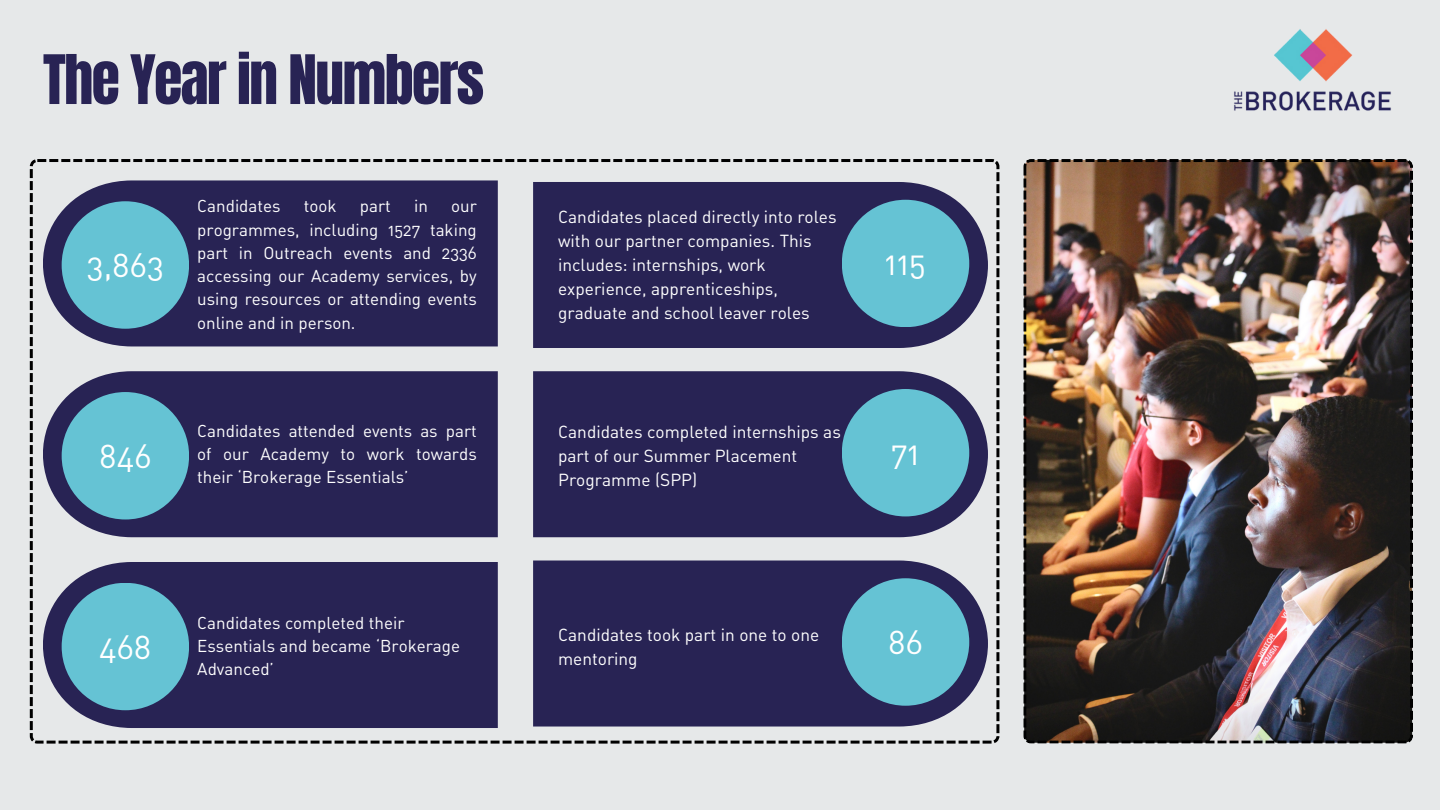
<style>
.page{position:relative;width:1440px;height:810px;background:#e6e8e9}
.page>*{position:absolute;margin:0;border:0;box-sizing:border-box;transform-origin:0 0}
.t1{font:57.9px "Anton";letter-spacing:-.03em;color:#282354}
.t2{font:32.6px "DIN Regular Alternate";color:#fff}
.t3{font:17.2px/24px "DIN Regular Alternate";color:#fff}
.t4{font:17px/23.2px "DIN Regular Alternate";color:#fff;text-align:justify}
</style>
<div class="page">
<img style="left:1234px;top:29px;width:157px;height:82px">
<svg style="left:30px;top:159px;width:969px;height:584px"></svg>
<div style="left:43px;top:180px;width:455px;height:166px;background:#282354"></div>
<div style="left:62px;top:201px;width:127px;height:128px;background:#65c3d4;border-radius:50%"></div>
<div style="left:43px;top:371px;width:455px;height:166px;background:#282354"></div>
<div style="left:62px;top:392px;width:127px;height:127px;background:#65c3d4;border-radius:50%"></div>
<div style="left:533px;top:182px;width:455px;height:166px;background:#282354"></div>
<div style="left:842px;top:200px;width:127px;height:127px;background:#65c3d4;border-radius:50%"></div>
<div style="left:43px;top:562px;width:455px;height:166px;background:#282354"></div>
<div style="left:62px;top:583px;width:127px;height:127px;background:#65c3d4;border-radius:50%"></div>
<div style="left:533px;top:371px;width:455px;height:166px;background:#282354"></div>
<div style="left:842px;top:389px;width:127px;height:127px;background:#65c3d4;border-radius:50%"></div>
<div style="left:533px;top:561px;width:455px;height:166px;background:#282354"></div>
<div style="left:842px;top:578px;width:127px;height:128px;background:#65c3d4;border-radius:50%"></div>
<img style="left:1023px;top:159px;width:390px;height:584px">
<p class="t1" style="left:43px;top:38px;width:443px">The Year in Numbers</p>
<p class="t2" style="left:87px;top:245px;width:78px">3,863</p>
<p class="t4" style="left:197px;top:194px;width:85px">Candidates</p>
<p class="t4" style="left:304px;top:194px;width:34px">took</p>
<p class="t4" style="left:360px;top:194px;width:32px">part</p>
<p class="t4" style="left:414px;top:194px;width:15px">in</p>
<p class="t4" style="left:197px;top:194px;width:281px;text-indent:254px">our programmes, including 1527 taking part in Outreach events and 2336 accessing our Academy services, by using resources or attending events online and in person.</p>
<p class="t2" style="left:99px;top:436px;width:54px">846</p>
<p class="t4" style="left:197px;top:419px;width:281px">Candidates attended events as part of our Academy to work towards their ‘Brokerage Essentials’</p>
<p class="t2" style="left:99px;top:626px;width:54px">468</p>
<p class="t4" style="left:197px;top:611px;width:264px;text-align:left">Candidates completed their<br>Essentials and became ‘Brokerage<br>Advanced’</p>
<p class="t3" style="left:558px;top:205px;width:280px">Candidates placed directly into roles with our partner companies. This includes: internships, work experience, apprenticeships, graduate and school leaver roles</p>
<p class="t3" style="left:558px;top:419px;width:284px">Candidates completed internships as part of our Summer Placement<br>Programme (SPP)</p>
<p class="t2" style="left:885px;top:243px;width:43px">115</p>
<p class="t2" style="left:891px;top:433px;width:30px">71</p>
<p class="t3" style="left:558px;top:622px;width:263px">Candidates took part in one to one mentoring</p>
<p class="t2" style="left:888px;top:622px;width:36px">86</p>
</div>
